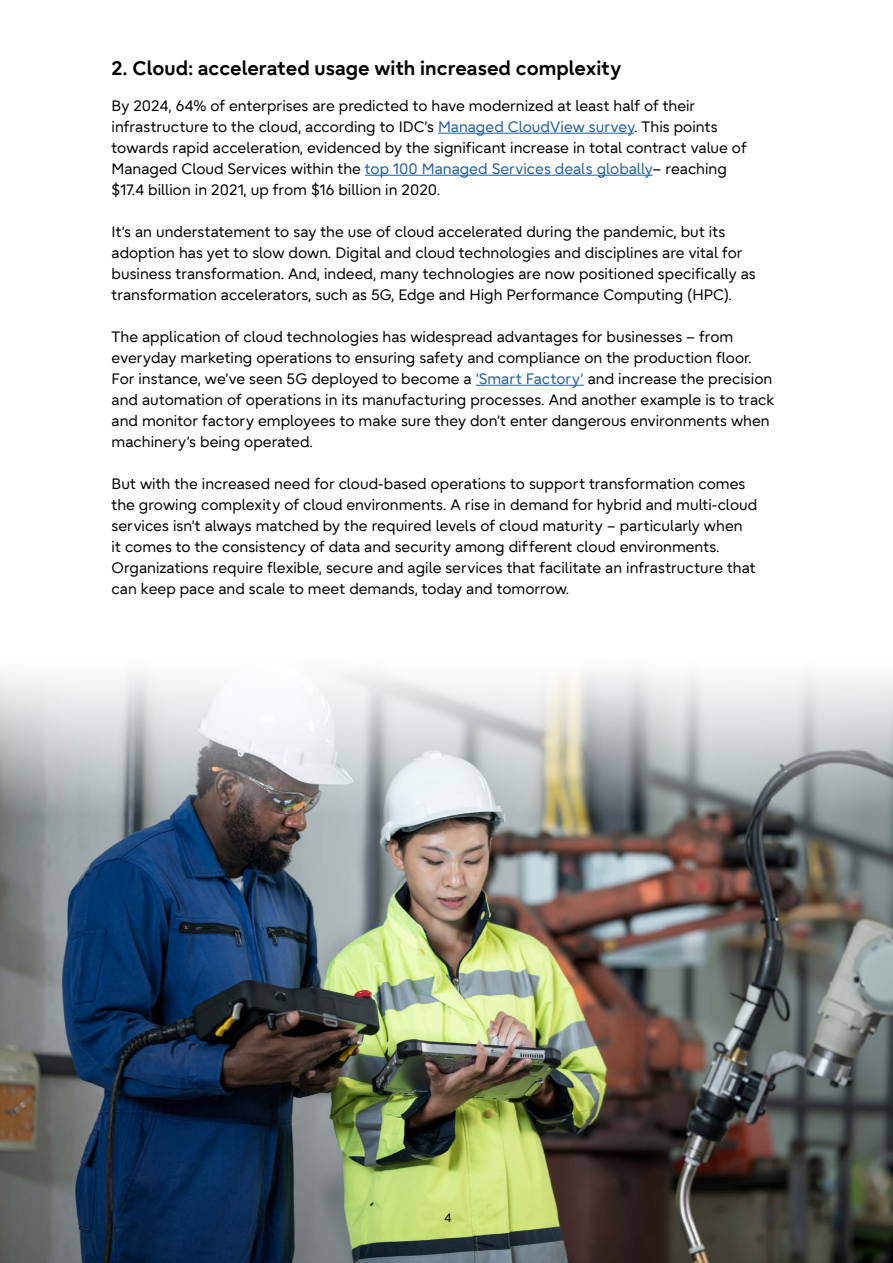
<style>
.page{position:relative;width:893px;height:1263px;background:#fff}
.page>*{position:absolute;margin:0;border:0;box-sizing:border-box;transform-origin:0 0}
.t1{font:700 19.5px "Fujitsu Infinity Pro";color:#000}
.t2{font:15px/21px "Fujitsu Infinity Pro";color:#000}
.t3{font:12px "Fujitsu Infinity Pro";color:#000}
.s1{color:#215e9e}
</style>
<div class="page">
<img style="left:0;top:670px;width:893px;height:593px">
<hr style="left:438px;top:133px;width:196px;height:1px;background:#215e9e">
<hr style="left:365px;top:175px;width:288px;height:1px;background:#215e9e">
<hr style="left:476px;top:385px;width:108px;height:1px;background:#215e9e">
<h1 class="t1" style="left:112px;top:55px;width:511px">2. Cloud: accelerated usage with increased complexity</h1>
<p class="t2" style="left:112px;top:95px;width:637px">By 2024, 64% of enterprises are predicted to have modernized at least half of their infrastructure to the cloud, according to IDC’s <span class="s1">Managed CloudView survey</span>. This points towards rapid acceleration, evidenced by the significant increase in total contract value of Managed Cloud Services within the <span class="s1">top 100 Managed Services deals globally</span>– reaching $17.4 billion in 2021, up from $16 billion in 2020.</p>
<p class="t2" style="left:112px;top:221px;width:646px">It’s an understatement to say the use of cloud accelerated during the pandemic, but its adoption has yet to slow down. Digital and cloud technologies and disciplines are vital for business transformation. And, indeed, many technologies are now positioned specifically as transformation accelerators, such as 5G, Edge and High Performance Computing (HPC).</p>
<p class="t2" style="left:112px;top:326px;width:664px">The application of cloud technologies has widespread advantages for businesses – from everyday marketing operations to ensuring safety and compliance on the production floor.<br>For instance, we’ve seen 5G deployed to become a <span class="s1">‘Smart Factory’</span> and increase the precision and automation of operations in its manufacturing processes. And another example is to track and monitor factory employees to make sure they don’t enter dangerous environments when machinery’s being operated.</p>
<p class="t2" style="left:112px;top:473px;width:647px">But with the increased need for cloud-based operations to support transformation comes the growing complexity of cloud environments. A rise in demand for hybrid and multi-cloud services isn’t always matched by the required levels of cloud maturity – particularly when<br>it comes to the consistency of data and security among dif ferent cloud environments.<br>Organizations require flexible, secure and agile services that facilitate an infrastructure that can keep pace and scale to meet demands, today and tomorrow.</p>
<p class="t3" style="left:445px;top:1210px;width:9px">4</p>
</div>
